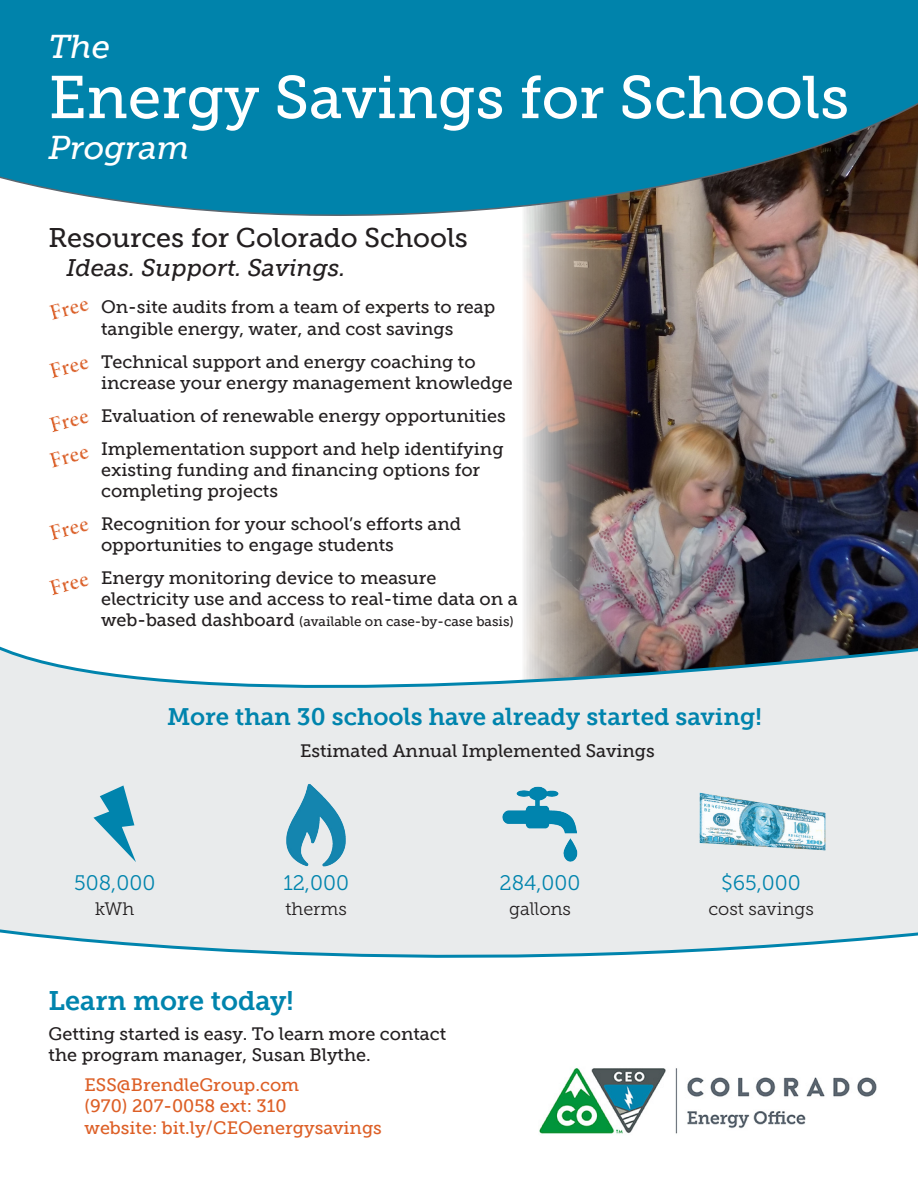
<style>
.page{position:relative;width:918px;height:1188px;background:#fff}
.page>*{position:absolute;margin:0;border:0;box-sizing:border-box;transform-origin:0 0}
.t1{font:60px "Museo Slab 500";color:#fff}
.t2{font:italic 33px "Museo Slab 500";color:#fff}
.t3{font:27px "Museo Slab 500";color:#231f20}
.t4{font:27px "Museo Slab 700";color:#0084ad}
.t5{font:24px "Museo Slab 700";color:#0084ad}
.t6{font:italic 24px "Museo Slab 500";color:#231f20}
.t7{font:21px "Museo Slab 300";color:#0084ad}
.t8{font:18px/21px "Museo Slab 500";color:#231f20}
.t9{font:18px "Museo Slab 500";color:#dd5f26}
.t10{font:18px "Museo Slab 300";color:#231f20}
.t11{font:13.5px "Museo Slab 500";color:#231f20}
.s1{font-size:18px}
</style>
<div class="page">
<img style="left:524px;top:228px;width:394px;height:414px">
<svg style="left:0;top:0;width:918px;height:228px;background:#1882a2"></svg>
<svg style="left:0;top:642px;width:918px;height:316px;background:#e1e5e7"></svg>
<img style="left:49px;top:300px;width:40px;height:20px">
<img style="left:49px;top:359px;width:40px;height:19px">
<img style="left:49px;top:413px;width:40px;height:19px">
<img style="left:49px;top:448px;width:40px;height:20px">
<img style="left:539px;top:1068px;width:338px;height:66px">
<img style="left:49px;top:521px;width:40px;height:19px">
<svg style="left:94px;top:785px;width:42px;height:77px;background:#87bfd1"></svg>
<img style="left:272px;top:779px;width:88px;height:89px">
<img style="left:496px;top:779px;width:88px;height:89px">
<img style="left:688px;top:779px;width:149px;height:89px">
<img style="left:49px;top:576px;width:40px;height:19px">
<p class="t2" style="left:49px;top:29px;width:63px">The</p>
<p class="t1" style="left:49px;top:64px;width:802px">Energy Savings for Schools</p>
<p class="t2" style="left:49px;top:129px;width:142px">Program</p>
<p class="t3" style="left:49px;top:223px;width:421px">Resources for Colorado Schools</p>
<p class="t6" style="left:67px;top:254px;width:280px">Ideas. Support. Savings.</p>
<p class="t8" style="left:101px;top:296px;width:396px;line-height:21.6px">On-site audits from a team of experts to reap tangible energy, water, and cost savings</p>
<p class="t8" style="left:101px;top:351px;width:413px;line-height:21.6px">Technical support and energy coaching to increase your energy management knowledge</p>
<p class="t8" style="left:101px;top:406px;width:406px">Evaluation of renewable energy opportunities</p>
<p class="t8" style="left:101px;top:439px;width:404px">Implementation support and help identifying existing funding and financing options for completing projects</p>
<p class="t8" style="left:101px;top:514px;width:362px">Recognition for your school’s efforts and opportunities to engage students</p>
<p class="t8" style="left:101px;top:568px;width:418px">Energy monitoring device to measure electricity use and access to real-time data on a</p>
<p class="t11" style="left:101px;top:614px;width:414px"><span class="s1">web-based dashboard</span> (available on case-by-case basis)</p>
<p class="t5" style="left:167px;top:704px;width:596px">More than 30 schools have already started saving!</p>
<p class="t8" style="left:300px;top:741px;width:356px">Estimated Annual Implemented Savings</p>
<p class="t7" style="left:74px;top:871px;width:83px">508,000</p>
<p class="t7" style="left:283px;top:871px;width:67px">12,000</p>
<p class="t7" style="left:500px;top:871px;width:82px">284,000</p>
<p class="t7" style="left:722px;top:871px;width:81px">$65,000</p>
<p class="t10" style="left:95px;top:899px;width:41px">kWh</p>
<p class="t10" style="left:285px;top:899px;width:63px">therms</p>
<p class="t10" style="left:509px;top:899px;width:64px">gallons</p>
<p class="t10" style="left:708px;top:899px;width:107px">cost savings</p>
<p class="t4" style="left:49px;top:985px;width:247px">Learn more today!</p>
<p class="t8" style="left:49px;top:1023px;width:399px">Getting started is easy. To learn more contact the program manager, Susan Blythe.</p>
<p class="t9" style="left:85px;top:1074px;width:216px">ESS@BrendleGroup.com</p>
<p class="t9" style="left:85px;top:1096px;width:203px">(970) 207-0058 ext: 310</p>
<p class="t9" style="left:85px;top:1118px;width:299px">website: bit.ly/CEOenergysavings</p>
</div>
